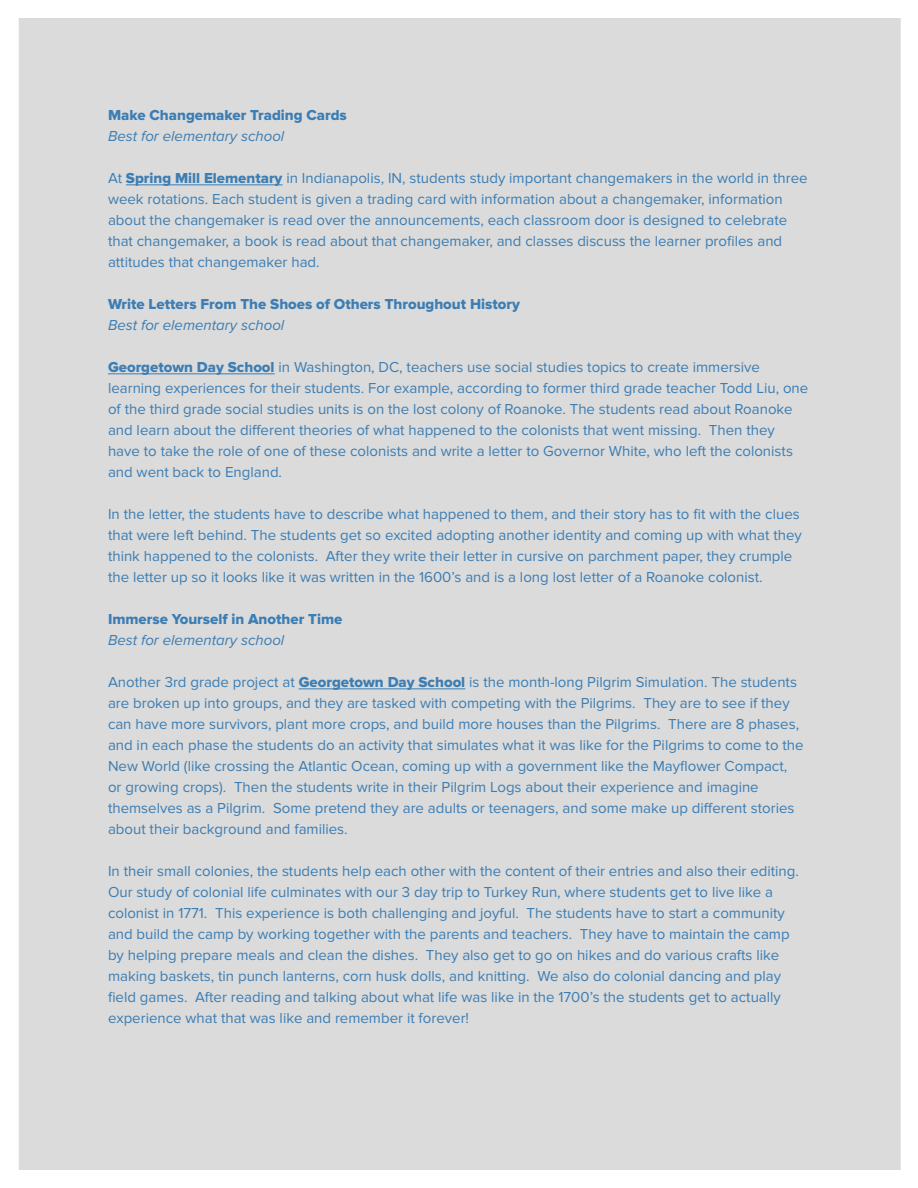
<style>
.page{position:relative;width:918px;height:1188px;background:#fff}
.page>*{position:absolute;margin:0;border:0;box-sizing:border-box;transform-origin:0 0}
.t1{font:15px/21px "Proxima Nova";color:#3c7db4}
.t2{font:15px "Proxima Nova Extrabld";color:#3c7db4}
.t3{font:italic 15px "Proxima Nova";color:#3c7db4}
.s1{font-family:"Proxima Nova Extrabld"}
</style>
<div class="page">
<div style="left:19px;top:18px;width:882px;height:1152px;background:#dadbda"></div>
<p class="t2" style="left:108px;top:106px;width:240px">Make Changemaker Trading Cards</p>
<p class="t3" style="left:108px;top:128px;width:178px">Best for elementary school</p>
<p class="t1" style="left:108px;top:168px;width:701px">At <span class="s1">Spring Mill Elementary</span> in Indianapolis, IN, students study important changemakers in the world in three week rotations. Each student is given a trading card with information about a changemaker, information about the changemaker is read over the announcements, each classroom door is designed to celebrate that changemaker, a book is read about that changemaker, and classes discuss the learner profiles and attitudes that changemaker had.</p>
<p class="t2" style="left:108px;top:295px;width:413px">Write Letters From The Shoes of Others Throughout History</p>
<p class="t3" style="left:108px;top:317px;width:178px">Best for elementary school</p>
<p class="t1" style="left:108px;top:357px;width:702px"><span class="s1">Georgetown Day School</span> in Washington, DC, teachers use social studies topics to create immersive learning experiences for their students. For example, according to former third grade teacher Todd Liu, one of the third grade social studies units is on the lost colony of Roanoke. The students read about Roanoke and learn about the different theories of what happened to the colonists that went missing. Then they have to take the role of one of these colonists and write a letter to Governor White, who left the colonists and went back to England.</p>
<p class="t1" style="left:108px;top:504px;width:695px">In the letter, the students have to describe what happened to them, and their story has to fit with the clues that were left behind. The students get so excited adopting another identity and coming up with what they think happened to the colonists. After they write their letter in cursive on parchment paper, they crumple the letter up so it looks like it was written in the 1600’s and is a long lost letter of a Roanoke colonist.</p>
<p class="t2" style="left:108px;top:610px;width:236px">Immerse Yourself in Another Time</p>
<p class="t3" style="left:108px;top:632px;width:178px">Best for elementary school</p>
<p class="t1" style="left:108px;top:672px;width:697px">Another 3rd grade project at <span class="s1">Georgetown Day School</span> is the month-long Pilgrim Simulation. The students are broken up into groups, and they are tasked with competing with the Pilgrims. They are to see if they can have more survivors, plant more crops, and build more houses than the Pilgrims. There are 8 phases, and in each phase the students do an activity that simulates what it was like for the Pilgrims to come to the New World (like crossing the Atlantic Ocean, coming up with a government like the Mayflower Compact, or growing crops). Then the students write in their Pilgrim Logs about their experience and imagine themselves as a Pilgrim. Some pretend they are adults or teenagers, and some make up different stories about their background and families.</p>
<p class="t1" style="left:108px;top:861px;width:692px">In their small colonies, the students help each other with the content of their entries and also their editing.<br>Our study of colonial life culminates with our 3 day trip to Turkey Run, where students get to live like a colonist in 1771. This experience is both challenging and joyful. The students have to start a community and build the camp by working together with the parents and teachers. They have to maintain the camp by helping prepare meals and clean the dishes. They also get to go on hikes and do various crafts like making baskets, tin punch lanterns, corn husk dolls, and knitting. We also do colonial dancing and play field games. After reading and talking about what life was like in the 1700’s the students get to actually experience what that was like and remember it forever!</p>
</div>
